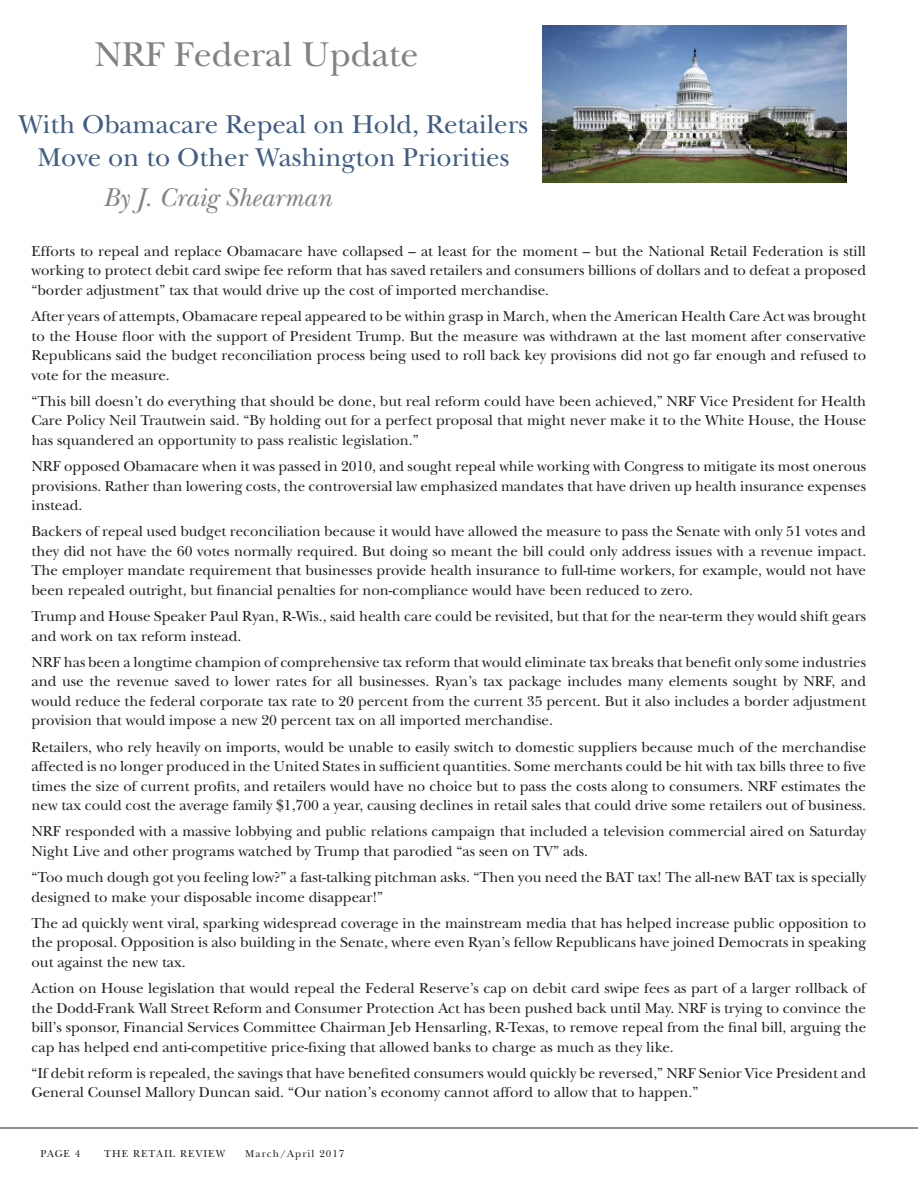
<style>
.page{position:relative;width:918px;height:1188px;background:#fff}
.page>*{position:absolute;margin:0;border:0;box-sizing:border-box;transform-origin:0 0}
.t1{font:36px "New Baskerville Std";color:#808285}
.t2{font:27px/32.4px "New Baskerville Std";color:#405d84;text-align:center}
.t3{font:italic 27px "New Baskerville Std";color:#808285}
.t4{font:15px/19.5px "New Baskerville Std";color:#231f20;text-align:justify}
.t5{font:10.5px "New Baskerville Std";letter-spacing:.1em;color:#231f20}
</style>
<div class="page">
<hr style="left:0;top:1128px;width:918px;height:1px;background:#231f20">
<img style="left:543px;top:25px;width:303px;height:158px">
<h1 class="t1" style="left:95px;top:33px;width:325px">NRF Federal Update</h1>
<h2 class="t2" style="left:19px;top:109px;width:511px">With Obamacare Repeal on Hold, Retailers<br>Move on to Other Washington Priorities</h2>
<h2 class="t3" style="left:103px;top:181px;width:230px">By J. Craig Shearman</h2>
<p class="t4" style="left:32px;top:241px;width:836px">Efforts to repeal and replace Obamacare have collapsed – at least for the moment – but the National Retail Federation is still working to protect debit card swipe fee reform that has saved retailers and consumers billions of dollars and to defeat a proposed “border adjustment” tax that would drive up the cost of imported merchandise.</p>
<p class="t4" style="left:32px;top:307px;width:836px">After years of attempts, Obamacare repeal appeared to be within grasp in March, when the American Health Care Act was brought to the House floor with the support of President Trump. But the measure was withdrawn at the last moment after conservative Republicans said the budget reconciliation process being used to roll back key provisions did not go far enough and refused to vote for the measure.</p>
<p class="t4" style="left:32px;top:391px;width:836px">“This bill doesn’t do everything that should be done, but real reform could have been achieved,” NRF Vice President for Health Care Policy Neil Trautwein said. “By holding out for a perfect proposal that might never make it to the White House, the House has squandered an opportunity to pass realistic legislation.”</p>
<p class="t4" style="left:32px;top:457px;width:836px">NRF opposed Obamacare when it was passed in 2010, and sought repeal while working with Congress to mitigate its most onerous provisions. Rather than lowering costs, the controversial law emphasized mandates that have driven up health insurance expenses instead.</p>
<p class="t4" style="left:32px;top:522px;width:836px">Backers of repeal used budget reconciliation because it would have allowed the measure to pass the Senate with only 51 votes and they did not have the 60 votes normally required. But doing so meant the bill could only address issues with a revenue impact.<br>The employer mandate requirement that businesses provide health insurance to full-time workers, for example, would not have been repealed outright, but financial penalties for non-compliance would have been reduced to zero.</p>
<p class="t4" style="left:32px;top:607px;width:836px">Trump and House Speaker Paul Ryan, R-Wis., said health care could be revisited, but that for the near-term they would shift gears and work on tax reform instead.</p>
<p class="t4" style="left:32px;top:652px;width:836px">NRF has been a longtime champion of comprehensive tax reform that would eliminate tax breaks that benefit only some industries and use the revenue saved to lower rates for all businesses. Ryan’s tax package includes many elements sought by NRF, and would reduce the federal corporate tax rate to 20 percent from the current 35 percent. But it also includes a border adjustment provision that would impose a new 20 percent tax on all imported merchandise.</p>
<p class="t4" style="left:32px;top:737px;width:836px">Retailers, who rely heavily on imports, would be unable to easily switch to domestic suppliers because much of the merchandise affected is no longer produced in the United States in sufficient quantities. Some merchants could be hit with tax bills three to five times the size of current profits, and retailers would have no choice but to pass the costs along to consumers. NRF estimates the new tax could cost the average family $1,700 a year, causing declines in retail sales that could drive some retailers out of business.</p>
<p class="t4" style="left:32px;top:822px;width:836px">NRF responded with a massive lobbying and public relations campaign that included a television commercial aired on Saturday<br>Night Live and other programs watched by Trump that parodied “as seen on TV” ads.</p>
<p class="t4" style="left:32px;top:868px;width:836px">“Too much dough got you feeling low?” a fast-talking pitchman asks. “Then you need the BAT tax! The all-new BAT tax is specially designed to make your disposable income disappear!”</p>
<p class="t4" style="left:32px;top:913px;width:836px">The ad quickly went viral, sparking widespread coverage in the mainstream media that has helped increase public opposition to the proposal. Opposition is also building in the Senate, where even Ryan’s fellow Republicans have joined Democrats in speaking out against the new tax.</p>
<p class="t4" style="left:32px;top:979px;width:836px">Action on House legislation that would repeal the Federal Reserve’s cap on debit card swipe fees as part of a larger rollback of the Dodd-Frank Wall Street Reform and Consumer Protection Act has been pushed back until May. NRF is trying to convince the bill’s sponsor, Financial Services Committee Chairman Jeb Hensarling, R-Texas, to remove repeal from the final bill, arguing the cap has helped end anti-competitive price-fixing that allowed banks to charge as much as they like.</p>
<p class="t4" style="left:32px;top:1063px;width:836px">“If debit reform is repealed, the savings that have benefited consumers would quickly be reversed,” NRF Senior Vice President and<br>General Counsel Mallory Duncan said. “Our nation’s economy cannot afford to allow that to happen.”</p>
<p class="t5" style="left:40px;top:1147px;width:41px">PAGE 4</p>
<p class="t5" style="left:104px;top:1147px;width:123px">THE RETAIL REVIEW</p>
<p class="t5" style="left:245px;top:1147px;width:101px">March/April 2017</p>
</div>
